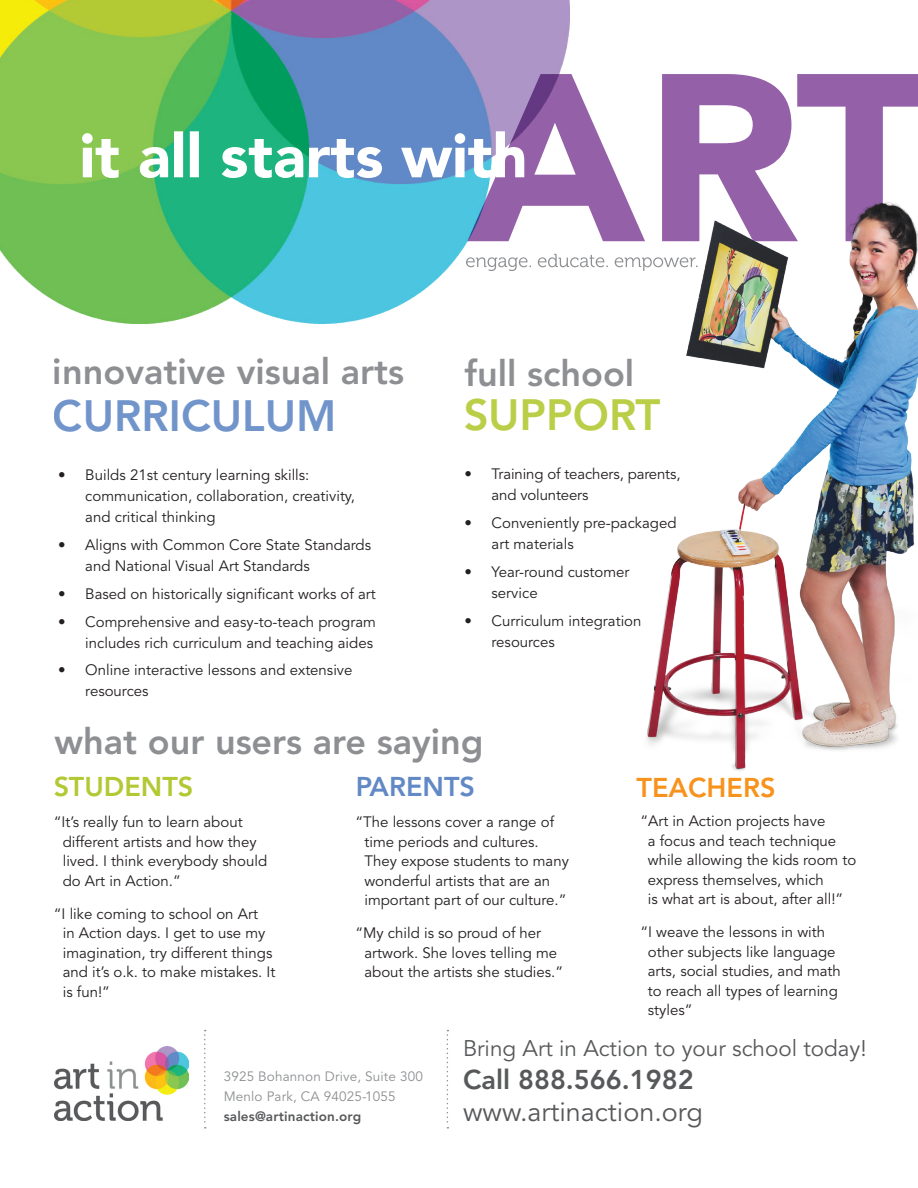
<style>
.page{position:relative;width:918px;height:1188px;background:#fff}
.page>*{position:absolute;margin:0;border:0;box-sizing:border-box;transform-origin:0 0}
.t1{font:800 43.5px "Avenir LT Std";color:#6189c6}
.t2{font:800 43.5px "Avenir LT Std";color:#b3c934}
.t3{font:800 36px "Avenir LT Std";color:#8d8f92}
.t4{font:27px "Avenir LT Std";color:#57585a}
.t5{font:800 27px "Avenir LT Std";color:#57585a}
.t6{font:800 27px "Avenir LT Std";color:#b3c934}
.t7{font:800 27px "Avenir LT Std";color:#f7931d}
.t8{font:800 27px "Avenir LT Std";color:#6189c6}
.t9{font:22.5px "Avenir LT Std";color:#57585a}
.t10{font:15px/19.5px "Avenir LT Std";color:#231f20}
.t11{font:13.5px "Avenir LT Std";letter-spacing:.01em;color:#8d8f92}
.t12{font:800 13.5px "Avenir LT Std";letter-spacing:.01em;color:#57585a}
</style>
<div class="page">
<img style="left:54px;top:1046px;width:135px;height:74px">
<svg style="left:204px;top:1030px;width:2px;height:99px"></svg>
<svg style="left:447px;top:1030px;width:1px;height:99px"></svg>
<img style="left:0;top:0;width:570px;height:324px">
<svg style="left:466px;top:254px;width:175px;height:17px"></svg>
<svg style="left:467px;top:74px;width:451px;height:167px;fill:#9460a8"></svg>
<svg style="left:82px;top:131px;width:442px;height:47px"></svg>
<img style="left:641px;top:158px;width:277px;height:613px">
<h2 class="t3" style="left:53px;top:350px;width:353px">innovative visual arts</h2>
<h2 class="t3" style="left:464px;top:352px;width:171px">full school</h2>
<h1 class="t1" style="left:53px;top:391px;width:285px">CURRICULUM</h1>
<p class="t10" style="left:85px;top:465px;width:271px;line-height:21px;text-indent:-27px">• Builds 21st century learning skills: communication, collaboration, creativity, and critical thinking</p>
<p class="t10" style="left:85px;top:535px;width:287px;line-height:21px;text-indent:-27px">• Aligns with Common Core State Standards and National Visual Art Standards</p>
<p class="t10" style="left:58px;top:584px;width:319px">• Based on historically significant works of art</p>
<p class="t10" style="left:58px;top:611px;width:319px;line-height:21px;text-align:right">• Comprehensive and easy-to-teach program includes rich curriculum and teaching aides</p>
<p class="t10" style="left:85px;top:660px;width:269px;line-height:21px;text-indent:-27px">• Online interactive lessons and extensive resources</p>
<h1 class="t2" style="left:463px;top:389px;width:199px">SUPPORT</h1>
<p class="t10" style="left:492px;top:464px;width:190px;line-height:21px;text-indent:-27px">• Training of teachers, parents, and volunteers</p>
<p class="t10" style="left:492px;top:513px;width:187px;line-height:21px;text-indent:-27px">• Conveniently pre-packaged art materials</p>
<p class="t10" style="left:492px;top:562px;width:140px;line-height:21px;text-indent:-27px">• Year-round customer service</p>
<p class="t10" style="left:492px;top:610px;width:151px;line-height:21px;text-indent:-27px">• Curriculum integration resources</p>
<p class="t3" style="left:54px;top:720px;width:431px">what our users are saying</p>
<h3 class="t6" style="left:53px;top:771px;width:141px">STUDENTS</h3>
<h3 class="t8" style="left:355px;top:771px;width:121px">PARENTS</h3>
<p class="t7" style="left:637px;top:771px;width:140px">TEACHERS</p>
<p class="t10" style="left:63px;top:813px;width:206px;text-indent:-9px">“It’s really fun to learn about different artists and how they lived. I think everybody should do Art in Action.”</p>
<p class="t10" style="left:63px;top:904px;width:214px;text-indent:-9px">“I like coming to school on Art<br>in Action days. I get to use my imagination, try different things and it’s o.k. to make mistakes. It is fun!”</p>
<p class="t10" style="left:364px;top:813px;width:206px;text-indent:-9px">“The lessons cover a range of time periods and cultures.<br>They expose students to many wonderful artists that are an important part of our culture.”</p>
<p class="t10" style="left:364px;top:924px;width:200px;text-indent:-9px">“My child is so proud of her artwork. She loves telling me about the artists she studies.”</p>
<p class="t10" style="left:648px;top:812px;width:210px;text-indent:-8px">“Art in Action projects have<br>a focus and teach technique while allowing the kids room to express themselves, which<br>is what art is about, after all!”</p>
<p class="t10" style="left:648px;top:923px;width:195px;text-indent:-8px">“I weave the lessons in with other subjects like language arts, social studies, and math to reach all types of learning styles”</p>
<p class="t11" style="left:224px;top:1069px;width:201px">3925 Bohannon Drive, Suite 300</p>
<p class="t11" style="left:224px;top:1089px;width:173px">Menlo Park, CA 94025-1055</p>
<p class="t12" style="left:224px;top:1108px;width:139px">sales@artinaction.org</p>
<p class="t9" style="left:463px;top:1036px;width:405px">Bring Art in Action to your school today!</p>
<p class="t5" style="left:463px;top:1064px;width:232px">Call 888.566.1982</p>
<p class="t4" style="left:463px;top:1096px;width:241px">www.artinaction.org</p>
</div>
